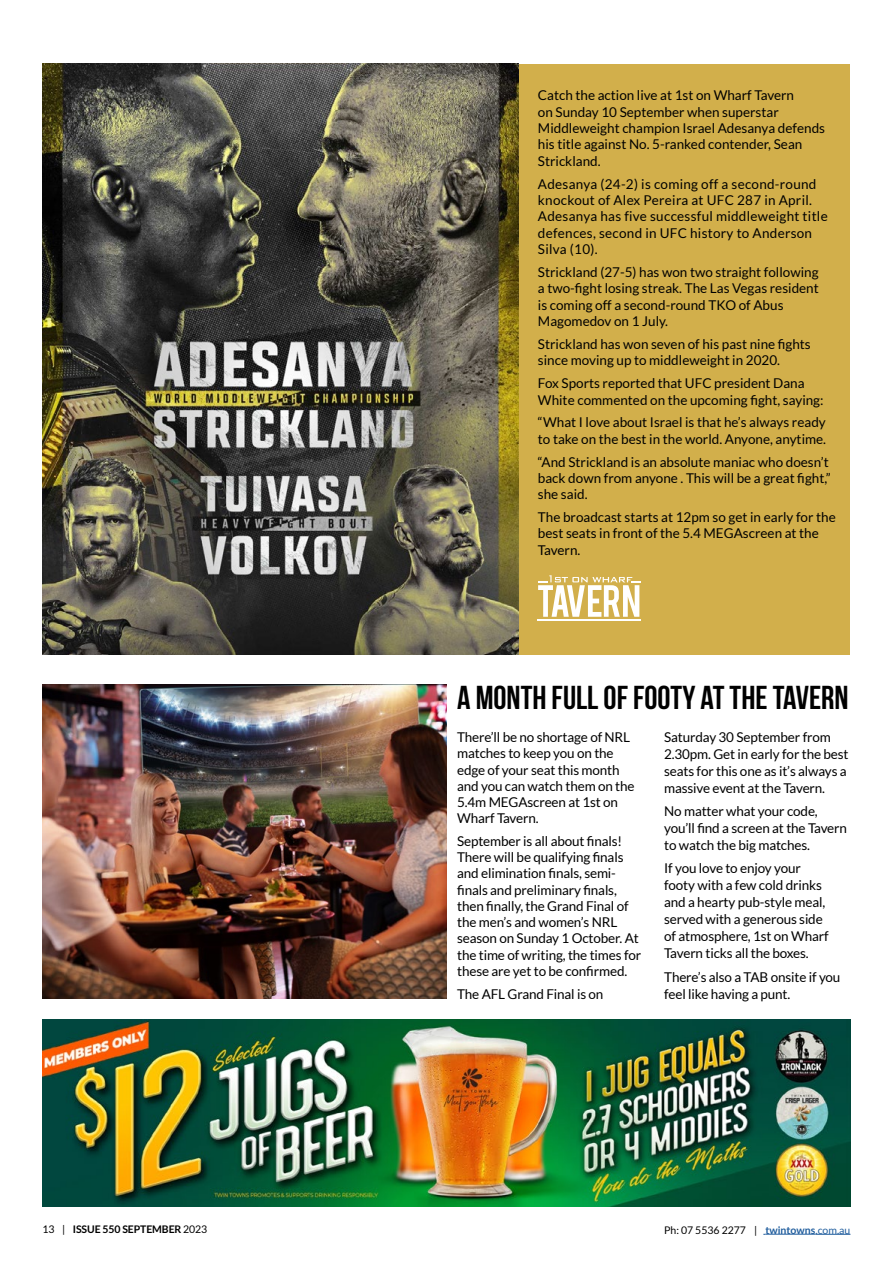
<style>
.page{position:relative;width:893px;height:1263px;background:#fff}
.page>*{position:absolute;margin:0;border:0;box-sizing:border-box;transform-origin:0 0}
.t1{font:700 33px "Bebas Neue";color:#000}
.t2{font:13.5px/16.4px "Lato";color:#000}
.t3{font:13.5px/16.4px "Lato";letter-spacing:.02em;color:#000}
.t4{font:10.5px "Lato";color:#000}
.t5{font:700 10.5px "Lato";letter-spacing:-.01em;color:#000}
.s1{font-weight:400}
.s2{font-weight:700;color:#215e9e}
.s3{color:#215e9e}
</style>
<div class="page">
<hr style="left:765px;top:1234px;width:50px;height:1px;background:#215e9e">
<hr style="left:815px;top:1234px;width:35px;height:1px;background:#215e9e">
<div style="left:518px;top:64px;width:332px;height:591px;background:#d2af4b"></div>
<img style="left:43px;top:685px;width:403px;height:313px">
<img style="left:43px;top:1019px;width:807px;height:188px">
<hr style="left:538px;top:619px;width:103px;height:2px;background:#fff">
<svg style="left:538px;top:575px;width:103px;height:42px"></svg>
<img style="left:43px;top:64px;width:475px;height:591px">
<p class="t2" style="left:538px;top:87px;width:289px">Catch the action live at 1st on Wharf Tavern<br>on Sunday 10 September when superstar Middleweight champion Israel Adesanya defends his title against No. 5-ranked contender, Sean Strickland.</p>
<p class="t3" style="left:538px;top:175px;width:291px">Adesanya (24-2) is coming off a second-round knockout of Alex Pereira at UFC 287 in April.<br>Adesanya has five successful middleweight title defences, second in UFC history to Anderson Silva (10).</p>
<p class="t2" style="left:538px;top:264px;width:282px">Strickland (27-5) has won two straight following a two-fight losing streak. The Las Vegas resident is coming off a second-round TKO of Abus Magomedov on 1 July.</p>
<p class="t2" style="left:538px;top:336px;width:274px">Strickland has won seven of his past nine fights since moving up to middleweight in 2020.</p>
<p class="t2" style="left:538px;top:375px;width:287px">Fox Sports reported that UFC president Dana<br>White commented on the upcoming fight, saying:</p>
<p class="t2" style="left:538px;top:414px;width:290px">“What I love about Israel is that he’s always ready to take on the best in the world. Anyone, anytime.</p>
<p class="t2" style="left:538px;top:453px;width:294px">“And Strickland is an absolute maniac who doesn’t back down from anyone . This will be a great fight,” she said.</p>
<p class="t2" style="left:538px;top:509px;width:299px">The broadcast starts at 12pm so get in early for the best seats in front of the 5.4 MEGAscreen at the<br>Tavern.</p>
<h1 class="t1" style="left:457px;top:680px;width:393px">A MONTH FULL OF FOOTY AT THE TAVERN</h1>
<p class="t2" style="left:457px;top:729px;width:179px">There’ll be no shortage of NRL matches to keep you on the edge of your seat this month and you can watch them on the<br>5.4m MEGAscreen at 1st on<br>Wharf Tavern.</p>
<p class="t2" style="left:457px;top:833px;width:186px">September is all about finals!<br>There will be qualifying finals and elimination finals, semi&shy;finals and preliminary finals, then finally, the Grand Final of the men’s and women’s NRL season on Sunday 1 October. At the time of writing, the times for these are yet to be confirmed.</p>
<p class="t2" style="left:457px;top:985px;width:148px">The AFL Grand Final is on</p>
<p class="t2" style="left:664px;top:728px;width:186px;line-height:17px">Saturday 30 September from<br>2.30pm. Get in early for the best seats for this one as it’s always a massive event at the Tavern.</p>
<p class="t2" style="left:664px;top:803px;width:184px;line-height:17px">No matter what your code, you’ll find a screen at the Tavern to watch the big matches.</p>
<p class="t2" style="left:664px;top:860px;width:166px;line-height:17px">If you love to enjoy your footy with a few cold drinks and a hearty pub-style meal, served with a generous side of atmosphere, 1st on Wharf<br>Tavern ticks all the boxes.</p>
<p class="t2" style="left:664px;top:968px;width:178px;line-height:17px">There’s also a TAB onsite if you feel like having a punt.</p>
<p class="t5" style="left:43px;top:1223px;width:166px"><span class="s1">13 |</span> ISSUE 550 SEPTEMBER <span class="s1">2023</span></p>
<p class="t4" style="left:664px;top:1224px;width:188px">Ph: 07 5536 2277 | <span class="s2">twintowns</span><span class="s3">.com.au</span></p>
</div>
